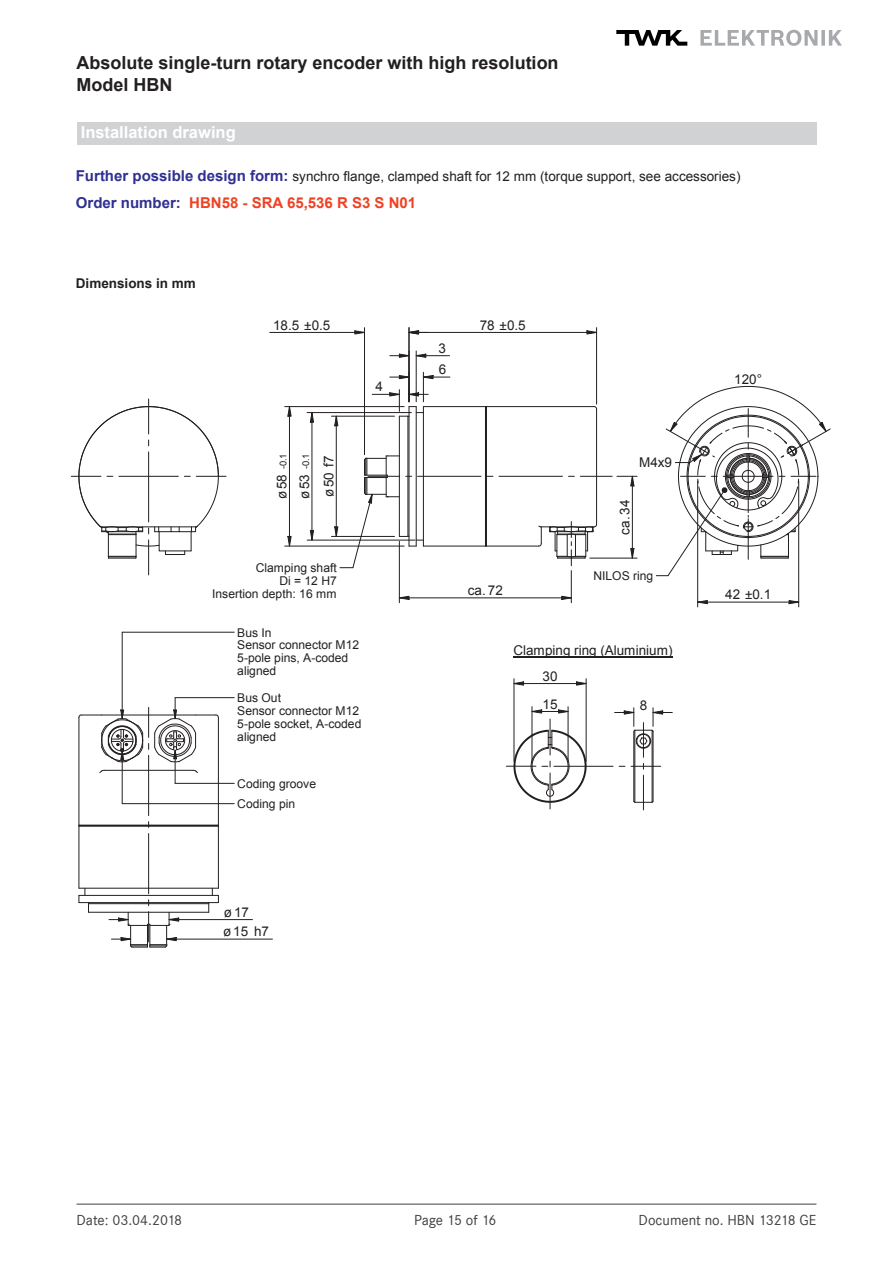
<style>
.page{position:relative;width:893px;height:1263px;background:#fff}
.page>*{position:absolute;margin:0;border:0;box-sizing:border-box;transform-origin:0 0}
.t1{font:700 18px/21.6px "Arial";color:#231f20}
.t2{font:700 16.5px "Arial";color:#fff}
.t3{font:15px "Corporate S";color:#3e3e3f}
.t4{font:700 15px "Arial";color:#ef4224}
.t5{font:13.5px/19.5px "Arial";color:#231f20}
.t6{font:700 13.5px "Arial";color:#231f20}
.t7{font:12.15px/13px "Arial";color:#231f20}
.t8{font:9.45px "Arial";color:#231f20}
.s1{font-weight:700;font-size:15px;color:#303092}
.s2{color:#303092}
.s3{font-size:13.5px}
</style>
<div class="page">
<hr style="left:77px;top:1203px;width:739px;height:2px;background:#7e8081">
<svg style="left:616px;top:30px;width:71px;height:16px"></svg>
<svg style="left:700px;top:30px;width:142px;height:16px"></svg>
<hr style="left:399px;top:416px;width:1px;height:120px;background:#231f20">
<hr style="left:423px;top:407px;width:1px;height:139px;background:#231f20">
<hr style="left:485px;top:407px;width:1px;height:139px;background:#231f20">
<hr style="left:409px;top:407px;width:1px;height:139px;background:#231f20">
<hr style="left:416px;top:407px;width:1px;height:139px;background:#231f20">
<hr style="left:407px;top:416px;width:1px;height:120px;background:#231f20">
<hr style="left:423px;top:406px;width:62px;height:1px;background:#231f20">
<hr style="left:423px;top:546px;width:62px;height:1px;background:#231f20">
<hr style="left:540px;top:526px;width:54px;height:1px;background:#231f20">
<hr style="left:596px;top:409px;width:1px;height:115px;background:#231f20">
<hr style="left:486px;top:407px;width:1px;height:139px;background:#231f20">
<hr style="left:486px;top:406px;width:108px;height:1px;background:#231f20">
<hr style="left:486px;top:546px;width:53px;height:1px;background:#231f20">
<svg style="left:538px;top:525px;width:4px;height:22px"></svg>
<hr style="left:148px;top:399px;width:1px;height:35px;background:#231f20">
<hr style="left:148px;top:540px;width:1px;height:35px;background:#231f20">
<hr style="left:71px;top:476px;width:30px;height:1px;background:#231f20">
<svg style="left:78px;top:406px;width:141px;height:153px"></svg>
<hr style="left:196px;top:476px;width:30px;height:1px;background:#231f20">
<hr style="left:418px;top:476px;width:63px;height:1px;background:#231f20">
<hr style="left:499px;top:476px;width:63px;height:1px;background:#231f20">
<hr style="left:580px;top:476px;width:32px;height:1px;background:#231f20">
<svg style="left:698px;top:600px;width:10px;height:4px"></svg>
<svg style="left:788px;top:600px;width:12px;height:4px"></svg>
<hr style="left:697px;top:481px;width:1px;height:126px;background:#231f20">
<hr style="left:798px;top:481px;width:1px;height:126px;background:#231f20">
<hr style="left:698px;top:602px;width:101px;height:1px;background:#231f20">
<svg style="left:334px;top:413px;width:5px;height:14px"></svg>
<hr style="left:331px;top:416px;width:64px;height:1px;background:#231f20">
<hr style="left:331px;top:536px;width:64px;height:1px;background:#231f20">
<hr style="left:336px;top:416px;width:1px;height:120px;background:#231f20">
<hr style="left:148px;top:833px;width:1px;height:61px;background:#231f20">
<hr style="left:89px;top:912px;width:120px;height:1px;background:#231f20">
<hr style="left:79px;top:888px;width:139px;height:1px;background:#231f20">
<hr style="left:79px;top:902px;width:139px;height:1px;background:#231f20">
<hr style="left:79px;top:895px;width:139px;height:1px;background:#231f20">
<hr style="left:89px;top:903px;width:120px;height:1px;background:#231f20">
<hr style="left:78px;top:826px;width:1px;height:62px;background:#231f20">
<hr style="left:218px;top:826px;width:1px;height:62px;background:#231f20">
<svg style="left:78px;top:888px;width:11px;height:24px"></svg>
<svg style="left:208px;top:888px;width:11px;height:24px"></svg>
<hr style="left:122px;top:803px;width:112px;height:1px;background:#231f20">
<hr style="left:122px;top:632px;width:1px;height:87px;background:#231f20">
<hr style="left:122px;top:632px;width:112px;height:1px;background:#231f20">
<hr style="left:175px;top:783px;width:59px;height:1px;background:#231f20">
<svg style="left:78px;top:698px;width:142px;height:129px"></svg>
<hr style="left:175px;top:697px;width:59px;height:1px;background:#231f20">
<svg style="left:548px;top:521px;width:50px;height:45px"></svg>
<svg style="left:398px;top:595px;width:12px;height:5px"></svg>
<svg style="left:561px;top:595px;width:10px;height:5px"></svg>
<hr style="left:399px;top:541px;width:1px;height:62px;background:#231f20">
<hr style="left:571px;top:570px;width:1px;height:33px;background:#231f20">
<hr style="left:399px;top:597px;width:172px;height:1px;background:#231f20">
<svg style="left:630px;top:548px;width:5px;height:10px"></svg>
<hr style="left:590px;top:558px;width:47px;height:1px;background:#231f20">
<svg style="left:617px;top:475px;width:20px;height:12px"></svg>
<hr style="left:632px;top:476px;width:1px;height:82px;background:#231f20">
<svg style="left:287px;top:407px;width:5px;height:10px"></svg>
<svg style="left:287px;top:536px;width:5px;height:10px"></svg>
<hr style="left:285px;top:406px;width:119px;height:1px;background:#231f20">
<hr style="left:285px;top:546px;width:119px;height:1px;background:#231f20">
<hr style="left:289px;top:407px;width:1px;height:139px;background:#231f20">
<svg style="left:586px;top:330px;width:12px;height:5px"></svg>
<hr style="left:596px;top:328px;width:1px;height:76px;background:#231f20">
<hr style="left:409px;top:332px;width:188px;height:1px;background:#231f20">
<hr style="left:423px;top:372px;width:1px;height:30px;background:#231f20">
<svg style="left:390px;top:375px;width:19px;height:5px"></svg>
<svg style="left:422px;top:375px;width:28px;height:5px"></svg>
<hr style="left:416px;top:351px;width:1px;height:51px;background:#231f20">
<hr style="left:416px;top:355px;width:34px;height:1px;background:#231f20">
<svg style="left:390px;top:353px;width:37px;height:5px"></svg>
<svg style="left:372px;top:390px;width:56px;height:27px"></svg>
<svg style="left:310px;top:413px;width:4px;height:10px"></svg>
<svg style="left:310px;top:530px;width:4px;height:10px"></svg>
<hr style="left:307px;top:412px;width:104px;height:1px;background:#231f20">
<hr style="left:307px;top:540px;width:108px;height:1px;background:#231f20">
<hr style="left:312px;top:413px;width:1px;height:127px;background:#231f20">
<svg style="left:354px;top:330px;width:10px;height:5px"></svg>
<hr style="left:364px;top:328px;width:1px;height:127px;background:#231f20">
<hr style="left:409px;top:328px;width:1px;height:74px;background:#231f20">
<hr style="left:270px;top:332px;width:94px;height:1px;background:#231f20">
<svg style="left:408px;top:330px;width:20px;height:5px"></svg>
<svg style="left:334px;top:455px;width:89px;height:113px"></svg>
<hr style="left:169px;top:919px;width:83px;height:1px;background:#231f20">
<svg style="left:109px;top:912px;width:71px;height:36px"></svg>
<hr style="left:167px;top:939px;width:105px;height:1px;background:#231f20">
<hr style="left:506px;top:766px;width:30px;height:1px;background:#231f20">
<hr style="left:554px;top:766px;width:59px;height:1px;background:#231f20">
<hr style="left:550px;top:773px;width:1px;height:36px;background:#231f20">
<svg style="left:513px;top:729px;width:74px;height:74px"></svg>
<hr style="left:550px;top:719px;width:1px;height:36px;background:#231f20">
<hr style="left:643px;top:775px;width:1px;height:35px;background:#231f20">
<svg style="left:615px;top:708px;width:57px;height:95px"></svg>
<svg style="left:513px;top:681px;width:11px;height:5px"></svg>
<svg style="left:576px;top:681px;width:10px;height:5px"></svg>
<hr style="left:514px;top:679px;width:1px;height:82px;background:#231f20">
<hr style="left:586px;top:679px;width:1px;height:82px;background:#231f20">
<hr style="left:514px;top:683px;width:72px;height:1px;background:#231f20">
<svg style="left:513px;top:657px;width:32px;height:1px"></svg>
<hr style="left:545px;top:657px;width:34px;height:1px;background:#231f20">
<svg style="left:579px;top:657px;width:94px;height:1px"></svg>
<svg style="left:531px;top:709px;width:11px;height:5px"></svg>
<svg style="left:558px;top:709px;width:10px;height:5px"></svg>
<hr style="left:532px;top:707px;width:1px;height:54px;background:#231f20">
<hr style="left:568px;top:707px;width:1px;height:54px;background:#231f20">
<hr style="left:532px;top:711px;width:36px;height:1px;background:#231f20">
<svg style="left:656px;top:386px;width:175px;height:190px"></svg>
<div style="left:77px;top:122px;width:739px;height:23px;background:#d1d2d4"></div>
<h1 class="t1" style="left:77px;top:53px;width:484px">Absolute single-turn rotary encoder with high resolution<br>Model HBN</h1>
<p class="t2" style="left:81px;top:121px;width:156px">Installation drawing</p>
<p class="t5" style="left:76px;top:167px;width:666px"><span class="s1">Further possible design form:</span> synchro flange, clamped shaft for 12 mm (torque support, see accessories)</p>
<p class="t4" style="left:76px;top:192px;width:342px"><span class="s2">Order number:</span> HBN58 - SRA 65,536 R S3 S N01</p>
<p class="t6" style="left:76px;top:274px;width:122px">Dimensions in mm</p>
<p class="t5" style="left:273px;top:315px;width:59px">18.5 ±0.5</p>
<p class="t8" style="left:277px;top:489px;width:37px;rotate:-90deg"><span class="s3">58</span> -0.1</p>
<p class="t5" style="left:272px;top:499px;width:10px;rotate:-90deg">ø</p>
<p class="t8" style="left:300px;top:489px;width:37px;rotate:-90deg"><span class="s3">53</span> -0.1</p>
<p class="t5" style="left:295px;top:499px;width:10px;rotate:-90deg">ø</p>
<p class="t5" style="left:319px;top:497px;width:44px;rotate:-90deg">ø50 f7</p>
<p class="t5" style="left:375px;top:377px;width:9px">4</p>
<p class="t7" style="left:212px;top:561px;width:126px;text-align:right">Clamping shaft<br>Di = 12 H7<br>Insertion depth: 16 mm</p>
<p class="t7" style="left:237px;top:626px;width:123px">Bus In<br>Sensor connector M12<br>5-pole pins, A-coded aligned</p>
<p class="t7" style="left:237px;top:691px;width:126px">Bus Out<br>Sensor connector M12<br>5-pole socket, A-coded aligned</p>
<p class="t7" style="left:237px;top:777px;width:81px">Coding groove</p>
<p class="t7" style="left:237px;top:797px;width:59px">Coding pin</p>
<p class="t5" style="left:223px;top:902px;width:47px">ø17 ø15 h7</p>
<p class="t5" style="left:439px;top:338px;width:9px">3</p>
<p class="t5" style="left:439px;top:360px;width:9px">6</p>
<p class="t5" style="left:480px;top:315px;width:47px">78 ±0.5</p>
<p class="t5" style="left:468px;top:581px;width:36px">ca. 72</p>
<p class="t5" style="left:639px;top:453px;width:34px">M4x9</p>
<p class="t5" style="left:615px;top:535px;width:36px;rotate:-90deg">ca.34</p>
<p class="t7" style="left:593px;top:569px;width:61px">NILOS ring</p>
<p class="t5" style="left:513px;top:641px;width:161px">Clamping ring (Aluminium)</p>
<p class="t5" style="left:542px;top:666px;width:17px">30</p>
<p class="t5" style="left:542px;top:694px;width:17px">15</p>
<p class="t5" style="left:640px;top:695px;width:9px">8</p>
<p class="t5" style="left:734px;top:369px;width:29px">120°</p>
<p class="t5" style="left:725px;top:585px;width:47px">42 ±0.1</p>
<p class="t3" style="left:77px;top:1211px;width:107px">Date: 03.04.2018</p>
<p class="t3" style="left:414px;top:1211px;width:84px">Page 15 of 16</p>
<p class="t3" style="left:639px;top:1211px;width:179px">Document no. HBN 13218 GE</p>
</div>
